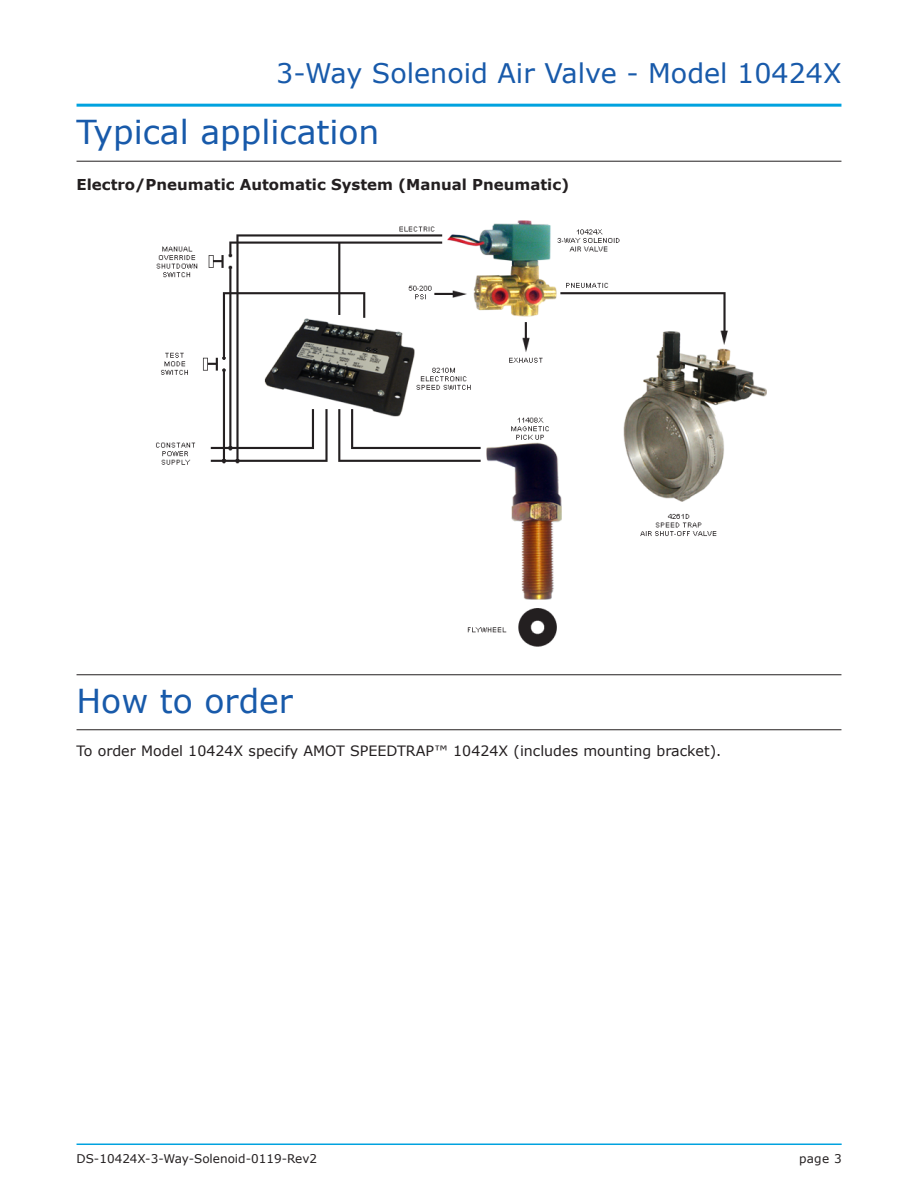
<style>
.page{position:relative;width:918px;height:1188px;background:#fff}
.page>*{position:absolute;margin:0;border:0;box-sizing:border-box;transform-origin:0 0}
.Main_Heading{font:33px "Verdana";color:#185aaa}
.t1{font:27px "Verdana";color:#185aaa}
.Sub_Heading{font:700 15px "Verdana";color:#231f20}
.Body_text{font:14.25px "Verdana";color:#231f20}
.t2{font:12px "Verdana";color:#231f20}
</style>
<div class="page">
<hr style="left:77px;top:1144px;width:765px;height:1px;background:#00a2df">
<hr style="left:77px;top:104px;width:764px;height:3px;background:#00a2df">
<hr style="left:77px;top:161px;width:764px;height:1px;background:#231f20">
<hr style="left:77px;top:730px;width:764px;height:1px;background:#231f20">
<hr style="left:77px;top:675px;width:764px;height:1px;background:#231f20">
<img style="left:156px;top:220px;width:611px;height:427px">
<h2 class="t1" style="left:276px;top:54px;width:567px">3-Way Solenoid Air Valve - Model 10424X</h2>
<p class="Main_Heading" style="left:77px;top:109px;width:304px">Typical application</p>
<p class="Sub_Heading" style="left:77px;top:174px;width:494px">Electro/Pneumatic Automatic System (Manual Pneumatic)</p>
<p class="Main_Heading" style="left:77px;top:678px;width:218px">How to order</p>
<p class="Body_text" style="left:77px;top:741px;width:646px">To order Model 10424X specify AMOT SPEEDTRAP™ 10424X (includes mounting bracket).</p>
<p class="t2" style="left:77px;top:1150px;width:242px">DS-10424X-3-Way-Solenoid-0119-Rev2</p>
<p class="t2" style="left:799px;top:1150px;width:44px">page 3</p>
</div>
